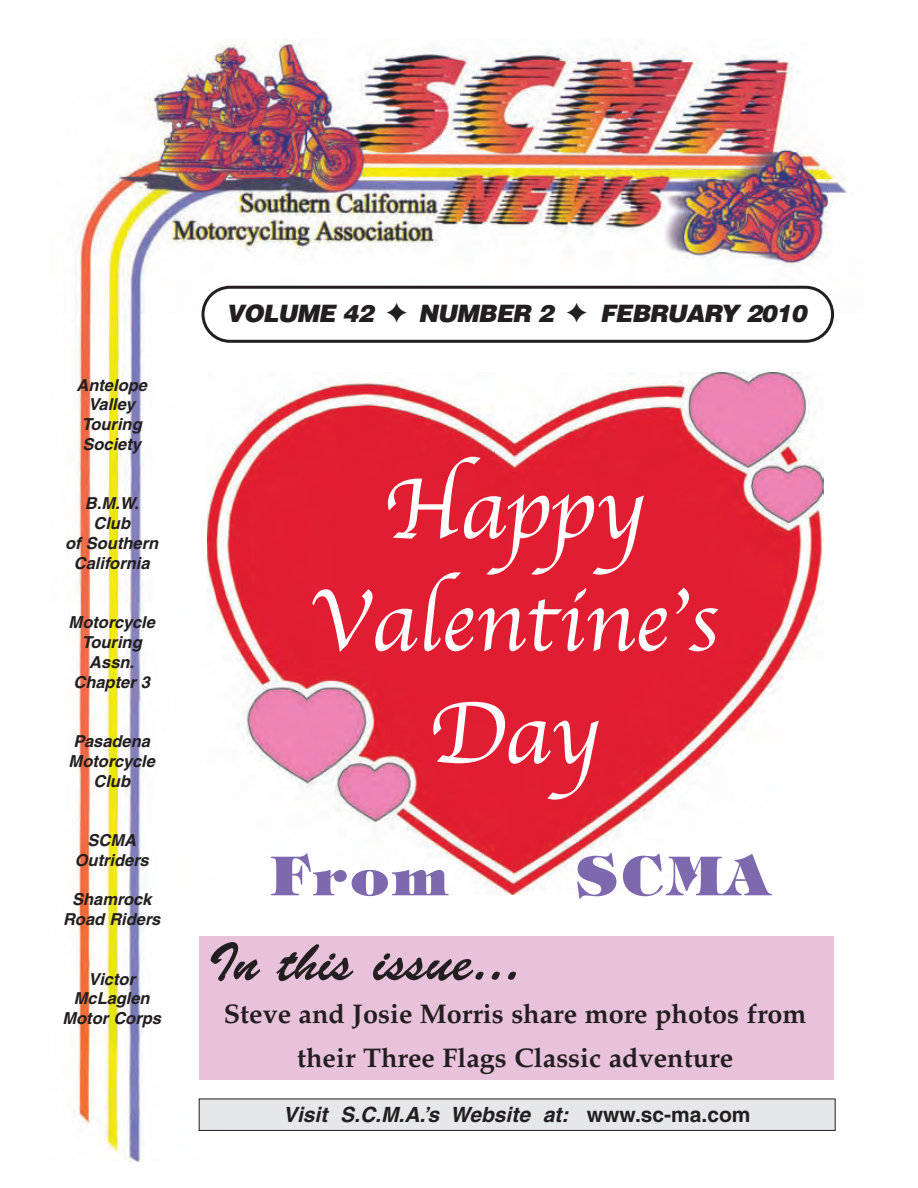
<style>
.page{position:relative;width:918px;height:1188px;background:#fff}
.page>*{position:absolute;margin:0;border:0;box-sizing:border-box;transform-origin:0 0}
.t1{font:90px/112.5px "Apple Chancery";color:#fff;text-align:center}
.t2{font:54px "Brush Script";color:#231f20}
.t3{font:800 54px "Tiffany";letter-spacing:.07em;color:#7e69ae}
.t4{font:700 27px/43.5px "Palatino";color:#231f20;text-align:center}
.t5{font:italic 900 24px "Helvetica";color:#231f20}
.t6{font:italic 700 21px "Helvetica";color:#231f20}
.t7{font:italic 700 16.5px/19.8px "Helvetica";color:#231f20;text-align:center}
.s1{font-style:normal}
</style>
<div class="page">
<img style="left:75px;top:39px;width:772px;height:1122px">
<div style="left:200px;top:1099px;width:635px;height:31px;background:#e6e7e9"></div>
<div style="left:199px;top:1099px;width:637px;height:32px;border:1px solid #231f20"></div>
<svg style="left:201px;top:286px;width:633px;height:57px"></svg>
<div style="left:200px;top:937px;width:634px;height:143px;background:#e8c1da"></div>
<img style="left:208px;top:373px;width:616px;height:521px">
<p class="t7" style="left:76px;top:376px;width:75px">Antelope<br>Valley<br>Touring<br>Society</p>
<p class="t7" style="left:65px;top:495px;width:98px">B.M.W.<br>Club<br>of Southern<br>California</p>
<p class="t7" style="left:69px;top:614px;width:91px">Motorcycle<br>Touring<br>Assn.<br>Chapter 3</p>
<p class="t7" style="left:69px;top:733px;width:91px">Pasadena<br>Motorcycle<br>Club</p>
<p class="t7" style="left:75px;top:832px;width:79px">SCMA<br>Outriders</p>
<p class="t7" style="left:63px;top:891px;width:102px">Shamrock<br>Road Riders</p>
<p class="t7" style="left:63px;top:970px;width:103px">Victor<br>McLaglen<br>Motor Corps</p>
<h3 class="t5" style="left:226px;top:304px;width:587px">VOLUME 42 ✦ NUMBER 2 ✦ FEBRUARY 2010</h3>
<h1 class="t1" style="left:308px;top:461px;width:411px">Happy<br>Valentine-s<br>Day</h1>
<h2 class="t3" style="left:271px;top:855px;width:178px">From</h2>
<h2 class="t3" style="left:576px;top:855px;width:195px">SCMA</h2>
<h2 class="t2" style="left:208px;top:947px;width:315px">In this issue...</h2>
<h3 class="t4" style="left:224px;top:995px;width:584px">Steve and Josie Morris share more photos from their Three Flags Classic adventure</h3>
<p class="t6" style="left:283px;top:1107px;width:469px">Visit S.C.M.A.’s Website at: <span class="s1">www. s c - m a . c o m</span></p>
</div>
